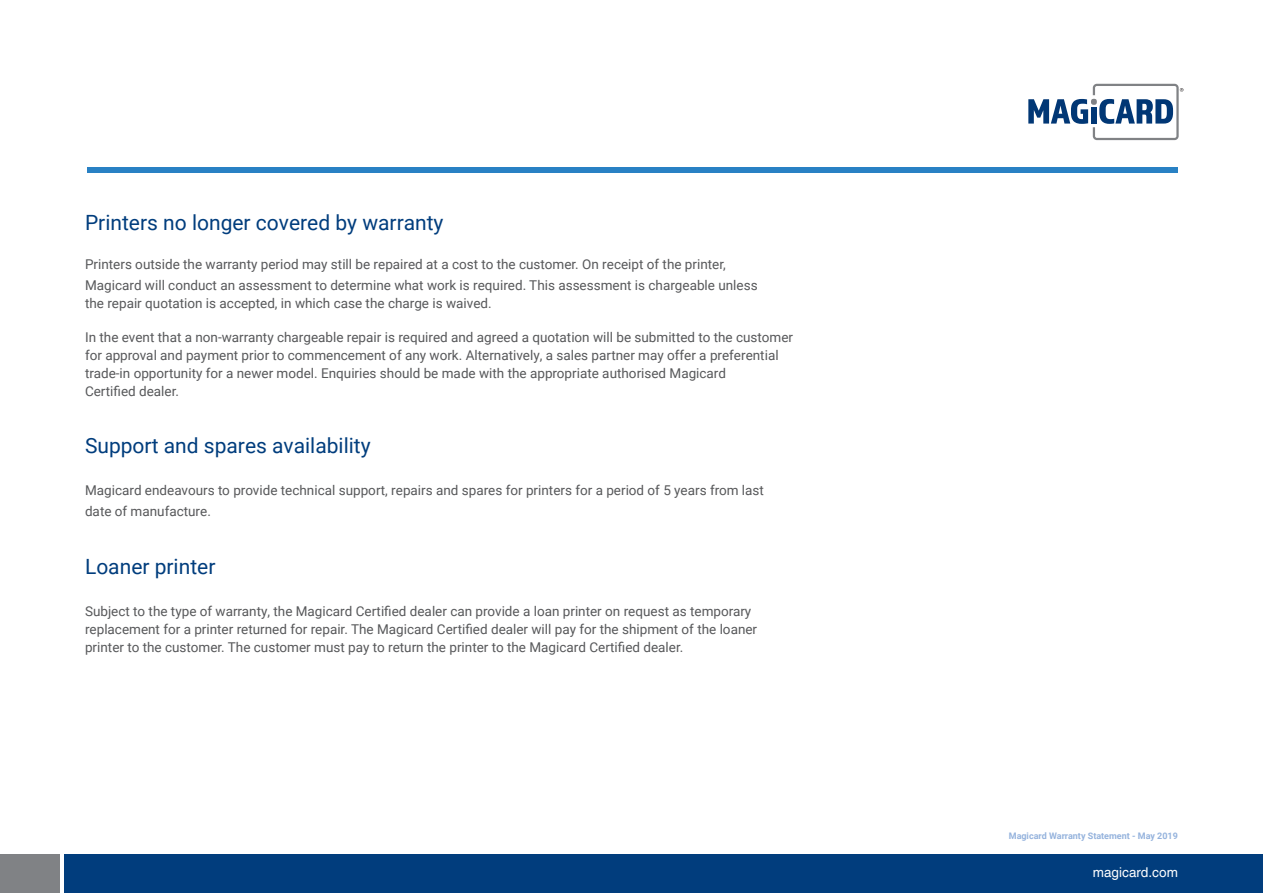
<style>
.page{position:relative;width:1263px;height:893px;background:#fff}
.page>*{position:absolute;margin:0;border:0;box-sizing:border-box;transform-origin:0 0}
.t1{font:21px "Roboto";color:#013d7d}
.t2{font:13.5px/18px "Roboto";color:#57585a}
.t3{font:13.5px "Helvetica World";color:#fff}
.t4{font:700 9px "Roboto";color:#95b3dd}
</style>
<div class="page">
<div style="left:65px;top:855px;width:1198px;height:38px;background:#013d7d"></div>
<div style="left:0;top:855px;width:60px;height:38px;background:#808285"></div>
<svg style="left:1028px;top:84px;width:155px;height:56px"></svg>
<div style="left:87px;top:168px;width:1091px;height:5px;background:#2981c4"></div>
<p class="t1" style="left:85px;top:207px;width:360px">Printers no longer covered by warranty</p>
<p class="t2" style="left:85px;top:253px;width:674px;line-height:21px">Printers outside the warranty period may still be repaired at a cost to the customer. On receipt of the printer,<br>Magicard will conduct an assessment to determine what work is required. This assessment is chargeable unless</p>
<p class="t2" style="left:85px;top:293px;width:408px">the repair quotation is accepted, in which case the charge is waived.</p>
<p class="t2" style="left:85px;top:327px;width:709px">In the event that a non-warranty chargeable repair is required and agreed a quotation will be submitted to the customer for approval and payment prior to commencement of any work. Alternatively, a sales partner may offer a preferential trade-in opportunity for a newer model. Enquiries should be made with the appropriate authorised Magicard<br>Certified dealer.</p>
<p class="t1" style="left:85px;top:431px;width:287px">Support and spares availability</p>
<p class="t2" style="left:85px;top:480px;width:680px;line-height:21px">Magicard endeavours to provide technical support, repairs and spares for printers for a period of 5 years from last date of manufacture.</p>
<p class="t1" style="left:85px;top:552px;width:132px">Loaner printer</p>
<p class="t2" style="left:85px;top:602px;width:674px">Subject to the type of warranty, the Magicard Certified dealer can provide a loan printer on request as temporary replacement for a printer returned for repair. The Magicard Certified dealer will pay for the shipment of the loaner printer to the customer. The customer must pay to return the printer to the Magicard Certified dealer.</p>
<p class="t4" style="left:1009px;top:829px;width:171px">Magicard Warranty Statement - May 2019</p>
<p class="t3" style="left:1093px;top:865px;width:86px">magicard.com</p>
</div>
